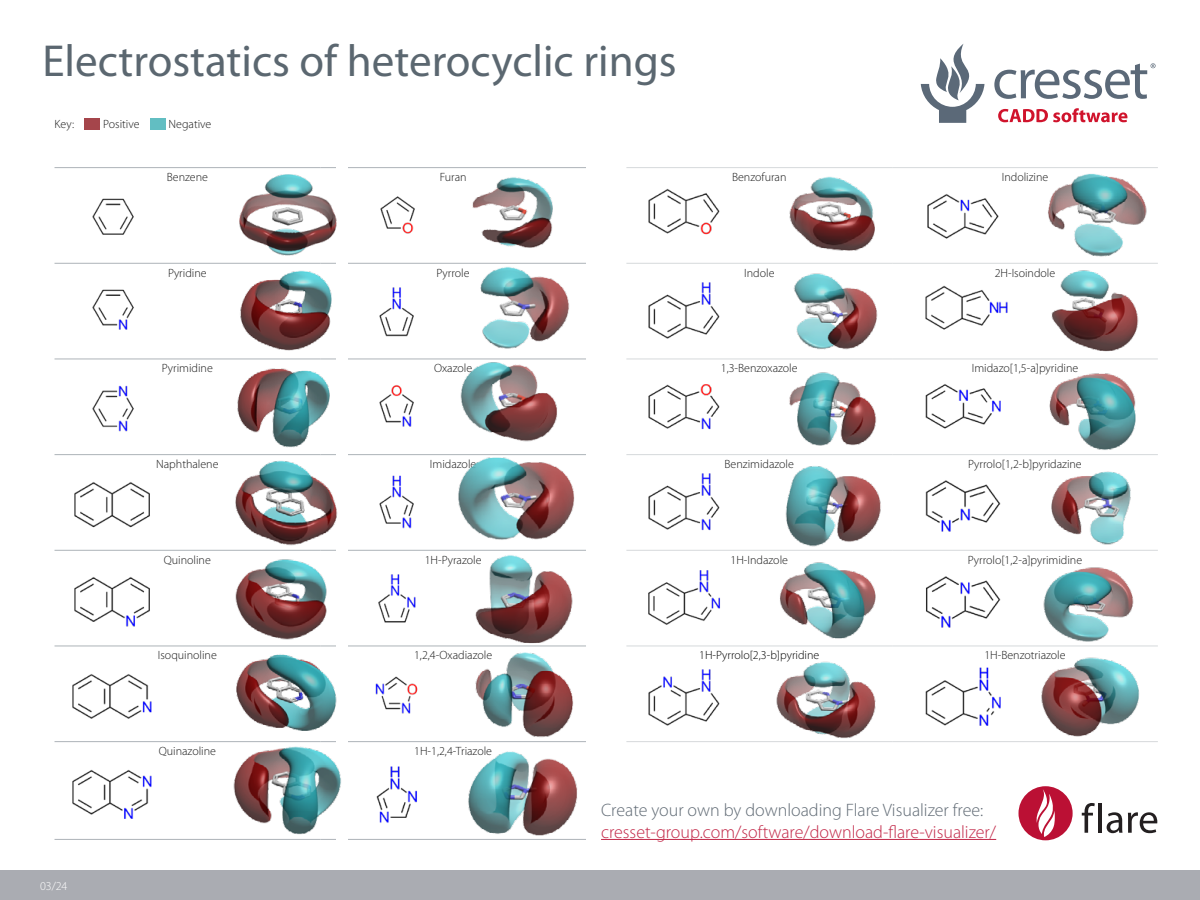
<style>
.page{position:relative;width:1200px;height:900px;background:#fff}
.page>*{position:absolute;margin:0;border:0;box-sizing:border-box;transform-origin:0 0}
.t1{font:45px "Myriad Pro";color:#5b6770}
.t2{font:300 18px "Myriad Pro";color:#c22848}
.t3{font:300 18px "Myriad Pro";color:#616b75}
.t4{font:300 12px "Myriad Pro";color:#1a1a1a}
.t5{font:300 12px "Myriad Pro";color:#000}
.t6{font:300 12px "Myriad Pro";color:#fff}
</style>
<div class="page">
<div style="left:0;top:870px;width:1200px;height:30px;background:#aaacb2"></div>
<svg style="left:1082px;top:803px;width:13px;height:30px"></svg>
<hr style="left:1098px;top:803px;width:4px;height:30px;background:#231f20">
<svg style="left:1107px;top:812px;width:15px;height:21px"></svg>
<svg style="left:1128px;top:812px;width:29px;height:21px"></svg>
<div style="left:1019px;top:786px;width:54px;height:54px;background:#bb1034;border-radius:50%"></div>
<svg style="left:1036px;top:789px;width:19px;height:48px"></svg>
<svg style="left:921px;top:44px;width:64px;height:79px"></svg>
<svg style="left:994px;top:63px;width:162px;height:36px"></svg>
<svg style="left:998px;top:108px;width:129px;height:14px"></svg>
<hr style="left:55px;top:167px;width:265px;height:1px;background:#adb3b8">
<hr style="left:320px;top:167px;width:266px;height:1px;background:#adb3b8">
<hr style="left:55px;top:263px;width:265px;height:1px;background:#adb3b8">
<hr style="left:320px;top:263px;width:266px;height:1px;background:#adb3b8">
<hr style="left:55px;top:359px;width:265px;height:1px;background:#adb3b8">
<hr style="left:320px;top:359px;width:266px;height:1px;background:#adb3b8">
<hr style="left:55px;top:454px;width:265px;height:1px;background:#adb3b8">
<hr style="left:320px;top:454px;width:266px;height:1px;background:#adb3b8">
<hr style="left:55px;top:550px;width:265px;height:1px;background:#adb3b8">
<hr style="left:320px;top:550px;width:266px;height:1px;background:#adb3b8">
<hr style="left:55px;top:646px;width:265px;height:1px;background:#adb3b8">
<hr style="left:320px;top:646px;width:266px;height:1px;background:#adb3b8">
<hr style="left:55px;top:741px;width:265px;height:1px;background:#adb3b8">
<hr style="left:320px;top:741px;width:266px;height:1px;background:#adb3b8">
<hr style="left:55px;top:839px;width:265px;height:1px;background:#adb3b8">
<hr style="left:320px;top:839px;width:266px;height:1px;background:#adb3b8">
<hr style="left:626px;top:167px;width:266px;height:1px;background:#d6d9db">
<hr style="left:892px;top:167px;width:266px;height:1px;background:#d6d9db">
<hr style="left:626px;top:263px;width:266px;height:1px;background:#d6d9db">
<hr style="left:892px;top:263px;width:266px;height:1px;background:#d6d9db">
<hr style="left:626px;top:359px;width:266px;height:1px;background:#d6d9db">
<hr style="left:892px;top:359px;width:266px;height:1px;background:#d6d9db">
<hr style="left:626px;top:454px;width:266px;height:1px;background:#d6d9db">
<hr style="left:892px;top:454px;width:266px;height:1px;background:#d6d9db">
<hr style="left:626px;top:550px;width:266px;height:1px;background:#d6d9db">
<hr style="left:892px;top:550px;width:266px;height:1px;background:#d6d9db">
<hr style="left:626px;top:646px;width:266px;height:1px;background:#d6d9db">
<hr style="left:892px;top:646px;width:266px;height:1px;background:#d6d9db">
<hr style="left:626px;top:741px;width:266px;height:1px;background:#d6d9db">
<hr style="left:892px;top:741px;width:266px;height:1px;background:#d6d9db">
<img style="left:379px;top:385px;width:29px;height:42px">
<img style="left:378px;top:574px;width:32px;height:49px">
<img style="left:379px;top:287px;width:30px;height:50px">
<img style="left:379px;top:475px;width:31px;height:54px">
<img style="left:380px;top:196px;width:29px;height:38px">
<img style="left:92px;top:198px;width:42px;height:37px">
<img style="left:92px;top:289px;width:42px;height:41px">
<img style="left:92px;top:385px;width:42px;height:47px">
<img style="left:74px;top:482px;width:76px;height:45px">
<img style="left:74px;top:577px;width:76px;height:49px">
<img style="left:72px;top:674px;width:80px;height:45px">
<img style="left:72px;top:769px;width:80px;height:50px">
<img style="left:375px;top:676px;width:43px;height:38px">
<img style="left:376px;top:766px;width:35px;height:57px">
<img style="left:925px;top:480px;width:76px;height:52px">
<img style="left:648px;top:473px;width:72px;height:58px">
<img style="left:925px;top:384px;width:76px;height:45px">
<img style="left:648px;top:384px;width:72px;height:46px">
<img style="left:925px;top:285px;width:83px;height:45px">
<img style="left:648px;top:282px;width:72px;height:57px">
<img style="left:929px;top:194px;width:70px;height:45px">
<img style="left:648px;top:188px;width:72px;height:47px">
<div style="left:150px;top:119px;width:16px;height:11px;background:#62bec2"></div>
<div style="left:84px;top:119px;width:16px;height:11px;background:#a5454b"></div>
<div style="left:337px;top:155px;width:11px;height:709px;background:#fff"></div>
<img style="left:925px;top:667px;width:76px;height:59px">
<img style="left:648px;top:669px;width:72px;height:57px">
<img style="left:232px;top:167px;width:105px;height:184px">
<img style="left:409px;top:177px;width:144px;height:71px">
<img style="left:409px;top:262px;width:177px;height:83px">
<img style="left:232px;top:358px;width:105px;height:90px">
<img style="left:408px;top:345px;width:178px;height:97px">
<img style="left:232px;top:461px;width:106px;height:89px">
<img style="left:410px;top:455px;width:176px;height:85px">
<img style="left:235px;top:559px;width:92px;height:81px">
<img style="left:410px;top:549px;width:176px;height:98px">
<img style="left:232px;top:646px;width:105px;height:85px">
<img style="left:418px;top:637px;width:211px;height:100px">
<img style="left:233px;top:746px;width:108px;height:94px">
<img style="left:411px;top:737px;width:211px;height:102px">
<img style="left:789px;top:176px;width:140px;height:88px">
<img style="left:741px;top:273px;width:177px;height:87px">
<img style="left:789px;top:372px;width:88px;height:74px">
<img style="left:785px;top:466px;width:108px;height:85px">
<img style="left:744px;top:562px;width:177px;height:85px">
<img style="left:776px;top:661px;width:100px;height:77px">
<img style="left:1048px;top:174px;width:99px;height:83px">
<img style="left:1051px;top:270px;width:88px;height:82px">
<img style="left:1049px;top:373px;width:87px;height:77px">
<img style="left:1051px;top:471px;width:80px;height:74px">
<img style="left:1013px;top:567px;width:144px;height:79px">
<img style="left:1041px;top:657px;width:98px;height:80px">
<img style="left:926px;top:576px;width:75px;height:52px">
<img style="left:648px;top:570px;width:72px;height:55px">
<hr style="left:601px;top:839px;width:395px;height:1px;background:#c22848">
<h1 class="t1" style="left:43px;top:33px;width:636px">Electrostatics of heterocyclic rings</h1>
<p class="t4" style="left:55px;top:117px;width:21px">Key:</p>
<p class="t4" style="left:103px;top:117px;width:38px">Positive</p>
<p class="t4" style="left:169px;top:117px;width:44px">Negative</p>
<p class="t4" style="left:167px;top:170px;width:43px">Benzene</p>
<p class="t4" style="left:440px;top:170px;width:28px">Furan</p>
<p class="t4" style="left:732px;top:170px;width:56px">Benzofuran</p>
<p class="t4" style="left:1002px;top:170px;width:48px">Indolizine</p>
<p class="t4" style="left:168px;top:265px;width:40px">Pyridine</p>
<p class="t4" style="left:437px;top:265px;width:35px">Pyrrole</p>
<p class="t4" style="left:744px;top:265px;width:32px">Indole</p>
<p class="t4" style="left:995px;top:265px;width:62px">2H-Isoindole</p>
<p class="t4" style="left:162px;top:361px;width:53px">Pyrimidine</p>
<p class="t4" style="left:434px;top:361px;width:40px">Oxazole</p>
<p class="t4" style="left:721px;top:361px;width:78px">1,3-Benzoxazole</p>
<p class="t4" style="left:972px;top:361px;width:108px">Imidazo[1,5-a]pyridine</p>
<p class="t4" style="left:156px;top:457px;width:64px">Naphthalene</p>
<p class="t4" style="left:430px;top:457px;width:48px">Imidazole</p>
<p class="t4" style="left:725px;top:457px;width:71px">Benzimidazole</p>
<p class="t4" style="left:968px;top:457px;width:115px">Pyrrolo[1,2-b]pyridazine</p>
<p class="t4" style="left:164px;top:552px;width:49px">Quinoline</p>
<p class="t4" style="left:425px;top:552px;width:58px">1H-Pyrazole</p>
<p class="t4" style="left:730px;top:552px;width:59px">1H-Indazole</p>
<p class="t4" style="left:968px;top:552px;width:116px">Pyrrolo[1,2-a]pyrimidine</p>
<p class="t4" style="left:158px;top:648px;width:60px">Isoquinoline</p>
<p class="t4" style="left:414px;top:648px;width:80px">1,2,4-Oxadiazole</p>
<p class="t5" style="left:699px;top:648px;width:122px">1H-Pyrrolo[2,3-b]pyridine</p>
<p class="t4" style="left:984px;top:648px;width:83px">1H-Benzotriazole</p>
<p class="t6" style="left:40px;top:878px;width:29px">03/24</p>
<p class="t4" style="left:159px;top:744px;width:59px">Quinazoline</p>
<p class="t4" style="left:414px;top:744px;width:79px">1H-1,2,4-Triazole</p>
<h2 class="t3" style="left:601px;top:799px;width:384px">Create your own by downloading Flare Visualizer free:</h2>
<h2 class="t2" style="left:601px;top:821px;width:397px">cresset-group.com/software/download-flare-visualizer/</h2>
</div>
